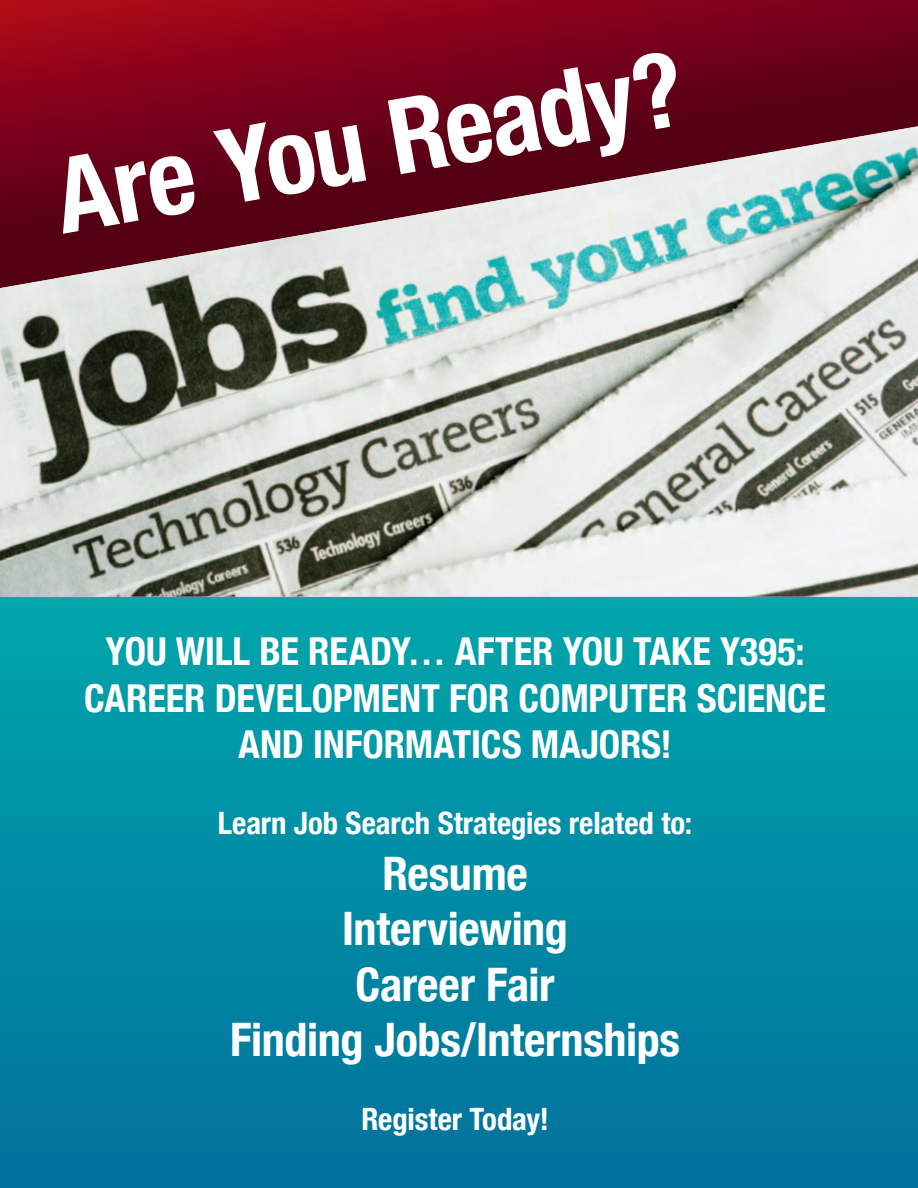
<style>
.page{position:relative;width:918px;height:1188px;background:#fff}
.page>*{position:absolute;margin:0;border:0;box-sizing:border-box;transform-origin:0 0}
.t1{font:700 condensed 104.55px "Helvetica Neue";color:#fff}
.t2{font:700 condensed 46.2px "Helvetica Neue";letter-spacing:-.005em;color:#fff}
.t3{font:700 condensed 38.4px/46.2px "Helvetica Neue";letter-spacing:-.005em;color:#fff;text-align:center}
.t4{font:700 condensed 30.75px "Helvetica Neue";letter-spacing:-.005em;color:#fff}
</style>
<div class="page">
<div style="left:0;top:583px;width:918px;height:605px;background:linear-gradient(to bottom,#00a7ac,#01719c)"></div>
<svg style="left:0;top:0;width:918px;height:126px;background:#7c0119"></svg>
<img style="left:0;top:126px;width:918px;height:471px">
<p class="t1" style="left:45px;top:135px;width:637px;rotate:-10deg">Are You Ready?</p>
<p class="t3" style="left:106px;top:628px;width:701px">YOU WILL BE READY… AFTER YOU TAKE Y395:</p>
<p class="t3" style="left:84px;top:674px;width:743px">CAREER DEVELOPMENT FOR COMPUTER SCIENCE<br>AND INFORMATICS MAJORS!</p>
<p class="t4" style="left:218px;top:805px;width:476px">Learn Job Search Strategies related to:</p>
<p class="t2" style="left:382px;top:845px;width:147px">Resume</p>
<p class="t2" style="left:342px;top:901px;width:227px">Interviewing</p>
<p class="t2" style="left:356px;top:956px;width:201px">Career Fair</p>
<p class="t2" style="left:230px;top:1012px;width:452px">Finding Jobs/Internships</p>
<p class="t4" style="left:361px;top:1100px;width:189px">Register Today!</p>
</div>
